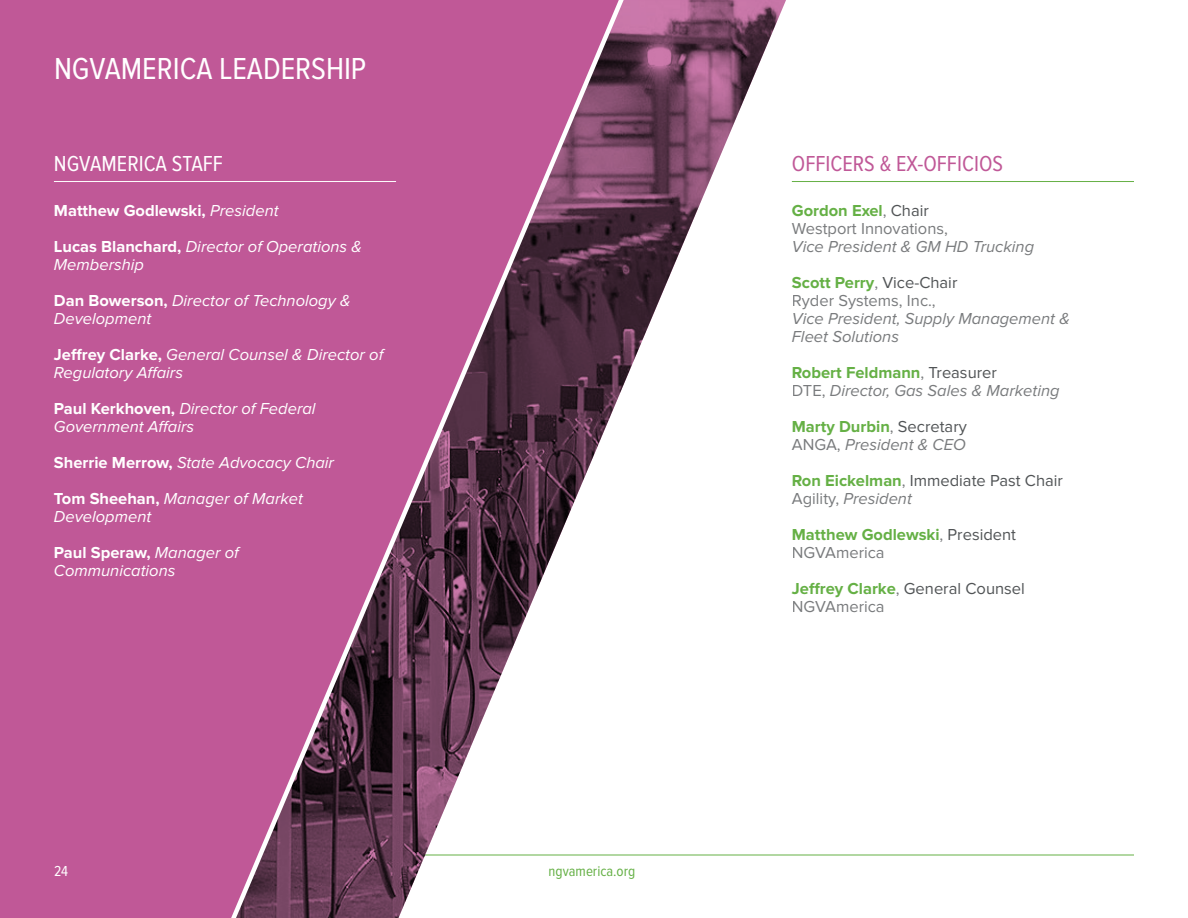
<style>
.page{position:relative;width:1188px;height:918px;background:#fff}
.page>*{position:absolute;margin:0;border:0;box-sizing:border-box;transform-origin:0 0}
.t1{font:31.5px "Proxima Nova Cond";color:#fff}
.t2{font:22.5px "Proxima Nova Cond";color:#c05897}
.t3{font:22.5px "Proxima Nova Cond";color:#fff}
.t4{font:italic 16.5px/36px "Proxima Nova";color:#fff}
.t5{font:italic 16.5px/18px "Proxima Nova";color:#797b7d}
.t6{font:16.5px/18px "Proxima Nova";color:#515456}
.t7{font:700 16.5px/36px "Proxima Nova";color:#fff}
.t8{font:16.5px/18px "Proxima Nova";color:#797b7d}
.t9{font:700 16.5px/18px "Proxima Nova";color:#65b045}
.t10{font:15px "Proxima Nova Cond";color:#65b045}
.t11{font:15px "Proxima Nova Cond";color:#fff}
.s1{font-weight:400;font-style:italic}
.s2{font-weight:700;font-style:normal}
.s3{font-weight:700;color:#65b045}
.s4{color:#515456}
.s5{font-weight:700;font-style:normal;color:#65b045}
.s6{font-style:normal}
.s7{font-style:normal;color:#515456}
.s8{color:#797b7d}
.s9{font-style:italic;color:#797b7d}
.s10{font-weight:400;color:#797b7d}
.s11{font-weight:400;color:#515456}
</style>
<div class="page">
<hr style="left:54px;top:855px;width:1080px;height:1px;background:#65b045">
<hr style="left:792px;top:181px;width:342px;height:1px;background:#65b045">
<svg style="left:633px;top:0;width:159px;height:856px"></svg>
<div style="left:0;top:0;width:222px;height:918px;background:#c05897"></div>
<svg style="left:222px;top:0;width:411px;height:918px"></svg>
<div style="left:54px;top:154px;width:342px;height:19px;background:#c05897"></div>
<hr style="left:54px;top:181px;width:342px;height:1px;background:#fff">
<h1 class="t1" style="left:54px;top:51px;width:314px">NGVAMERICA LEADERSHIP</h1>
<h2 class="t3" style="left:54px;top:151px;width:171px">NGVAMERICA STAFF</h2>
<p class="t7" style="left:54px;top:193px;width:310px">Matthew Godlewski, <span class="s1">President<br></span>Lucas Blanchard, <span class="s1">Director of Operations &amp;</span></p>
<p class="t4" style="left:54px;top:247px;width:298px">Membership<br><span class="s2">Dan Bowerson,</span> Director of Technology &amp;</p>
<p class="t4" style="left:54px;top:301px;width:331px">Development<br><span class="s2">Jeffrey Clarke,</span> General Counsel &amp; Director of</p>
<p class="t4" style="left:54px;top:355px;width:263px">Regulatory Affairs<br><span class="s2">Paul Kerkhoven,</span> Director of Federal</p>
<p class="t4" style="left:54px;top:409px;width:282px">Government Affairs<br><span class="s2">Sherrie Merrow,</span> State Advocacy Chair<br><span class="s2">Tom Sheehan,</span> Manager of Market</p>
<p class="t4" style="left:54px;top:499px;width:186px">Development<br><span class="s2">Paul Speraw,</span> Manager of</p>
<p class="t4" style="left:54px;top:553px;width:123px">Communications</p>
<p class="t11" style="left:54px;top:863px;width:16px">24</p>
<p class="t10" style="left:549px;top:863px;width:88px">ngvamerica.org</p>
<h2 class="t2" style="left:792px;top:151px;width:213px">OFFICERS &amp; EX-OFFICIOS</h2>
<p class="t8" style="left:792px;top:202px;width:158px"><span class="s3">Gordon Exel</span>, <span class="s4">Chair<br></span>Westport Innovations,</p>
<p class="t5" style="left:792px;top:229px;width:244px;line-height:36px">Vice President &amp; GM HD Trucking<br><span class="s5">Scott Perry</span><span class="s6">,</span> <span class="s7">Vice-Chair</span></p>
<p class="t8" style="left:792px;top:292px;width:145px">Ryder Systems, Inc.,</p>
<p class="t5" style="left:792px;top:310px;width:280px">Vice President, Supply Management &amp;<br>Fleet Solutions</p>
<p class="t5" style="left:792px;top:364px;width:269px"><span class="s5">Robert Feldmann</span><span class="s6">,</span> <span class="s7">Treasurer<br></span><span class="s6">DTE,</span> Director, Gas Sales &amp; Marketing</p>
<p class="t5" style="left:792px;top:418px;width:176px"><span class="s5">Marty Durbin</span><span class="s6">,</span> <span class="s7">Secretary<br></span><span class="s6">ANGA,</span> President &amp; CEO</p>
<p class="t6" style="left:792px;top:472px;width:273px"><span class="s3">Ron Eickelman</span><span class="s8">,</span> Immediate Past Chair<br><span class="s8">Agility,</span> <span class="s9">President</span></p>
<p class="t9" style="left:792px;top:526px;width:226px">Matthew Godlewski<span class="s10">,</span> <span class="s11">President<br></span><span class="s10">NGVAmerica</span></p>
<p class="t6" style="left:792px;top:580px;width:234px"><span class="s3">Jeffrey Clarke</span><span class="s8">,</span> General Counsel<br><span class="s8">NGVAmerica</span></p>
</div>
